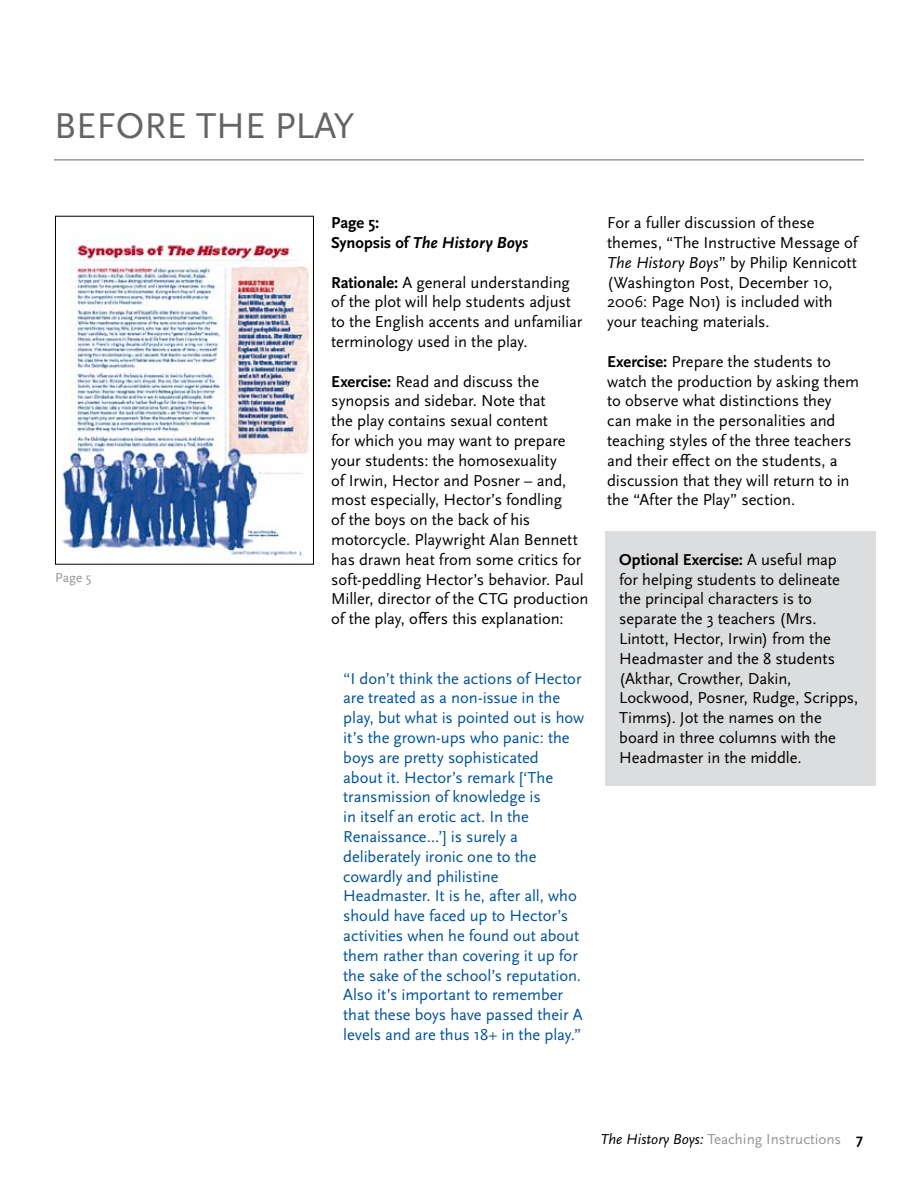
<style>
.page{position:relative;width:918px;height:1188px;background:#fff}
.page>*{position:absolute;margin:0;border:0;box-sizing:border-box;transform-origin:0 0}
.t1{font:37.5px "Scala Sans Pro";color:#636467}
.t2{font:16.5px/19.8px "Scala Sans Pro";letter-spacing:-.005em;color:#000}
.t3{font:16.5px "Scala Sans Pro";letter-spacing:-.005em;color:#00539b}
.t4{font:700 16.5px/19.8px "Scala Sans Pro";color:#000}
.t5{font:15px "Scala Sans Pro";color:#939598}
.t6{font:13.5px "Scala Sans Pro";color:#939598}
.s1{font-style:italic}
.s2{font-weight:700}
.s3{font-style:italic;color:#000}
.s4{font-weight:700;color:#000}
</style>
<div class="page">
<hr style="left:54px;top:160px;width:810px;height:1px;background:#636467">
<div style="left:605px;top:531px;width:271px;height:255px;background:#dcddde"></div>
<img style="left:62px;top:240px;width:248px;height:320px">
<div style="left:55px;top:216px;width:259px;height:348px;border:1px solid #000"></div>
<h1 class="t1" style="left:54px;top:103px;width:302px">BEFORE THE PLAY</h1>
<p class="t6" style="left:55px;top:569px;width:38px">Page 5</p>
<p class="t4" style="left:331px;top:213px;width:198px">Page 5:<br>Synopsis of <span class="s1">The History Boys</span></p>
<p class="t2" style="left:331px;top:272px;width:253px"><span class="s2">Rationale:</span> A general understanding of the plot will help students adjust to the English accents and unfamiliar terminology used in the play.</p>
<p class="t2" style="left:331px;top:371px;width:259px"><span class="s2">Exercise:</span> Read and discuss the synopsis and sidebar. Note that<br>the play contains sexual content<br>for which you may want to prepare your students: the homosexuality<br>of I rwin, Hector and Posner – and, most especially, Hector’s fondling<br>of the boys on the back of his motorcycle. Playwright Alan Bennett has drawn heat from some critics for soft-peddling Hector’s behavior. Paul Miller, director of the CTG production of the play, offers this explanation:</p>
<p class="t3" style="left:343px;top:668px;width:240px">“I don’t think the actions of Hector</p>
<p class="t3" style="left:343px;top:688px;width:218px">are treated as a non-issue in the</p>
<p class="t3" style="left:343px;top:708px;width:242px">play, but what is pointed out is how</p>
<p class="t3" style="left:343px;top:728px;width:228px">it’s the grown-ups who panic: the</p>
<p class="t3" style="left:343px;top:748px;width:197px">boys are pretty sophisticated</p>
<p class="t3" style="left:343px;top:767px;width:211px">about it. Hector’s remark [‘The</p>
<p class="t3" style="left:343px;top:787px;width:199px">transmission of knowledge is</p>
<p class="t3" style="left:343px;top:807px;width:187px">in itself an erotic act. I n the</p>
<p class="t3" style="left:331px;top:827px;width:188px">Renaissance…’] is surely a</p>
<p class="t3" style="left:343px;top:847px;width:195px">deliberately ironic one to the</p>
<p class="t3" style="left:343px;top:866px;width:157px">cowardly and philistine</p>
<p class="t3" style="left:343px;top:886px;width:235px">Headmaster. It is he, after all, who</p>
<p class="t3" style="left:343px;top:906px;width:226px">should have faced up to Hector’s</p>
<p class="t3" style="left:343px;top:926px;width:238px">activities when he found out about</p>
<p class="t3" style="left:343px;top:946px;width:236px">them rather than covering it up for</p>
<p class="t3" style="left:343px;top:965px;width:239px">the sake of the school’s reputation.</p>
<p class="t3" style="left:343px;top:985px;width:221px">Also it’s important to remember</p>
<p class="t3" style="left:343px;top:1005px;width:241px">that these boys have passed their A</p>
<p class="t3" style="left:343px;top:1025px;width:240px">levels and are thus 18+ in the play.”</p>
<p class="t2" style="left:607px;top:213px;width:254px">For a fuller discussion of these themes, “The I nstructive Message of<br><span class="s1">The History Boys</span>” by Philip Kennicott (Washington Post, December 10,<br>2006: Page N01) is included with your teaching materials.</p>
<p class="t2" style="left:607px;top:351px;width:254px"><span class="s2">Exercise:</span> Prepare the students to watch the production by asking them to observe what distinctions they can make in the personalities and teaching styles of the three teachers and their effect on the students, a discussion that they will return to in the “After the Play” section.</p>
<p class="t2" style="left:619px;top:549px;width:241px;text-indent:-12px"><span class="s2">Optional Exercise:</span> A useful map for helping students to delineate the principal characters is to separate the 3 teachers (Mrs.<br>Lintott, Hector, I rwin) from the<br>Headmaster and the 8 students (Akthar, Crowther, Dakin,<br>Lockwood, Posner, Rudge, Scripps,<br>Timms). Jot the names on the board in three columns with the<br>Headmaster in the middle.</p>
<p class="t5" style="left:600px;top:1130px;width:264px"><span class="s3">The History Boys:</span> Teaching I nstructions <span class="s4">7</span></p>
</div>
